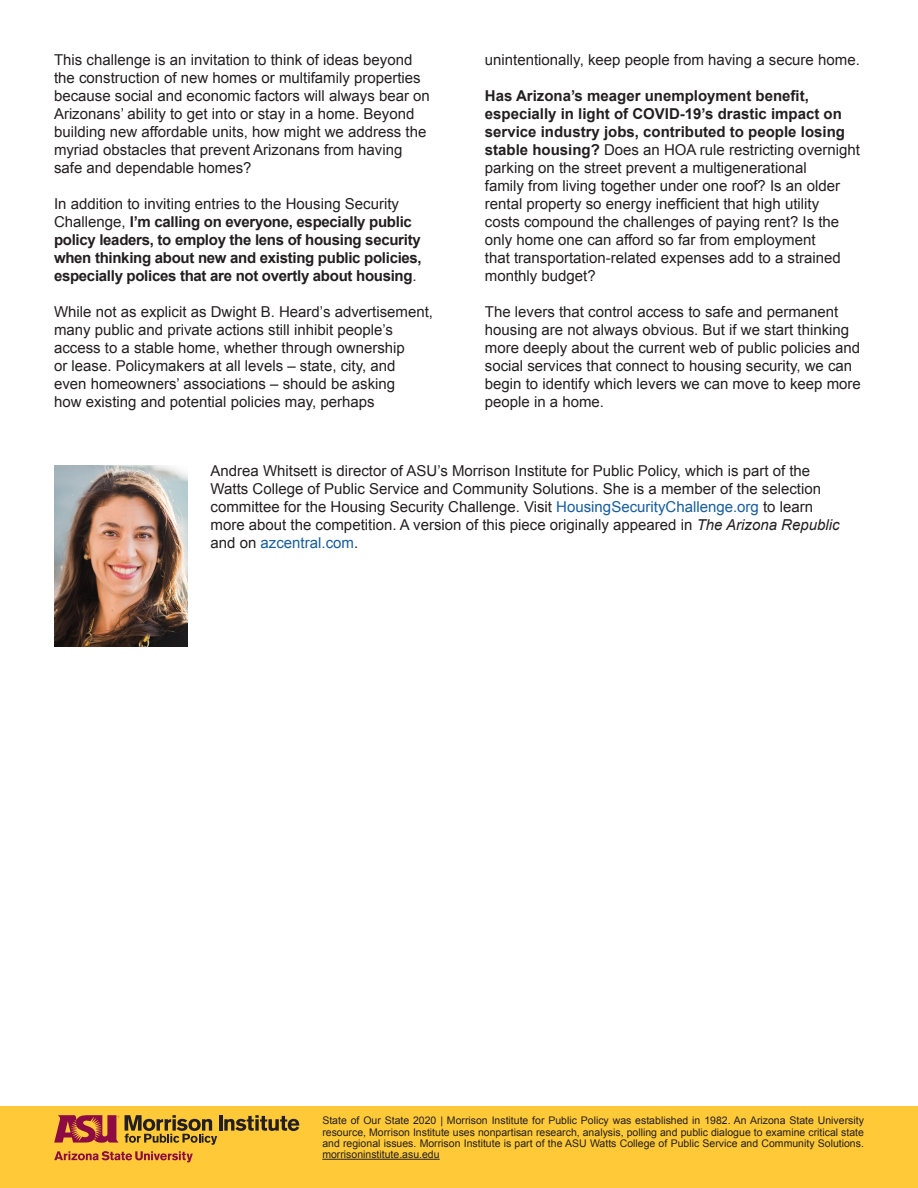
<style>
.page{position:relative;width:918px;height:1188px;background:#fff}
.page>*{position:absolute;margin:0;border:0;box-sizing:border-box;transform-origin:0 0}
.t1{font:15px/18px "Arial";color:#231f20}
.t2{font:700 15px "Arial";letter-spacing:-.02em;color:#231f20}
.t3{font:700 15px "Arial";color:#231f20}
.t4{font:10.5px/11.2px "Arial";color:#231f20;text-align:justify}
.s1{font-weight:400}
.s2{font-weight:700}
.s3{color:#175d9e}
.s4{font-style:italic}
</style>
<div class="page">
<div style="left:0;top:1107px;width:918px;height:81px;background:#ffc938"></div>
<hr style="left:322px;top:1159px;width:118px;height:1px;background:#231f20">
<svg style="left:54px;top:1151px;width:139px;height:11px"></svg>
<hr style="left:219px;top:1115px;width:4px;height:16px;background:#231f20">
<svg style="left:224px;top:1115px;width:75px;height:16px"></svg>
<svg style="left:54px;top:1115px;width:163px;height:30px"></svg>
<img style="left:54px;top:465px;width:134px;height:181px">
<p class="t1" style="left:54px;top:51px;width:377px">This challenge is an invitation to think of ideas beyond the construction of new homes or multifamily properties because social and economic factors will always bear on Arizonans’ ability to get into or stay in a home. Beyond building new affordable units, how might we address the myriad obstacles that prevent Arizonans from having safe and dependable homes?</p>
<p class="t1" style="left:54px;top:195px;width:347px">In addition to inviting entries to the Housing Security</p>
<p class="t2" style="left:54px;top:212px;width:359px"><span class="s1">Challenge,</span> I’m calling on everyone, especially public</p>
<p class="t2" style="left:54px;top:230px;width:368px">policy leaders, to employ the lens of housing security</p>
<p class="t2" style="left:54px;top:248px;width:369px">when thinking about new and existing public policies,</p>
<p class="t2" style="left:54px;top:266px;width:364px">especially polices that are not overtly about housing<span class="s1">.</span></p>
<p class="t1" style="left:54px;top:303px;width:381px">While not as explicit as Dwight B. Heard’s advertisement, many public and private actions still inhibit people’s access to a stable home, whether through ownership<br>or lease. Policymakers at all levels – state, city, and<br>even homeowners’ associations – should be asking<br>how existing and potential policies may, perhaps</p>
<p class="t1" style="left:485px;top:51px;width:376px">unintentionally, keep people from having a secure home.</p>
<p class="t3" style="left:485px;top:86px;width:325px">Has Arizona’s meager unemployment benefit,</p>
<p class="t3" style="left:485px;top:104px;width:359px">especially in light of COVID-19’s drastic impact on</p>
<p class="t3" style="left:485px;top:122px;width:362px">service industry jobs, contributed to people losing</p>
<p class="t1" style="left:485px;top:141px;width:377px"><span class="s2">stable housing?</span> Does an HOA rule restricting overnight parking on the street prevent a multigenerational<br>family from living together under one roof? Is an older rental property so energy inefficient that high utility<br>costs compound the challenges of paying rent? Is the only home one can afford so far from employment<br>that transportation-related expenses add to a strained monthly budget?</p>
<p class="t1" style="left:485px;top:303px;width:377px">The levers that control access to safe and permanent housing are not always obvious. But if we start thinking more deeply about the current web of public policies and social services that connect to housing security, we can begin to identify which levers we can move to keep more people in a home.</p>
<p class="t1" style="left:211px;top:462px;width:601px">Andrea Whitsett is director of ASU’s Morrison Institute for Public Policy, which is part of the</p>
<p class="t1" style="left:211px;top:480px;width:612px">Watts College of Public Service and Community Solutions. She is a member of the selection committee for the Housing Security Challenge. Visit <span class="s3">HousingSecurityChallenge.org</span> to learn</p>
<p class="t1" style="left:211px;top:516px;width:630px">more about the competition. A version of this piece originally appeared in <span class="s4">The Arizona Republic </span>and on <span class="s3">azcentral.com</span>.</p>
<p class="t4" style="left:322px;top:1115px;width:543px">State of Our State 2020 | Morrison Institute for Public Policy was established in 1982. An Arizona State University resource, Morrison Institute uses nonpartisan research, analysis, polling and public dialogue to examine critical state and regional issues. Morrison Institute is part of the ASU Watts College of Public Service and Community Solutions. morrisoninstitute.asu.edu</p>
</div>
